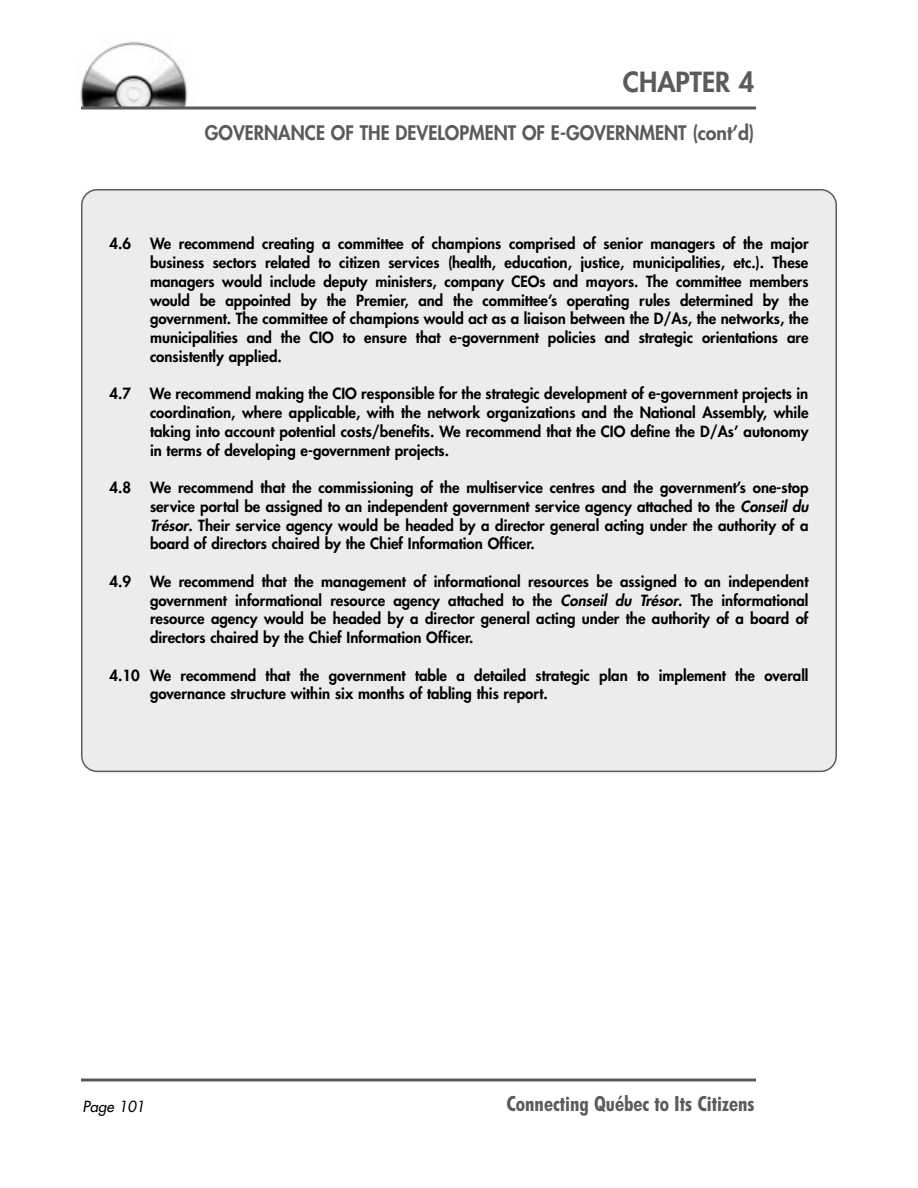
<style>
.page{position:relative;width:918px;height:1188px;background:#fff}
.page>*{position:absolute;margin:0;border:0;box-sizing:border-box;transform-origin:0 0}
.t1{font:800 27px "Futura";color:#5b5b5b}
.t2{font:700 condensed 21px "Futura BT";color:#5b5b5b}
.t3{font:800 19.5px "Futura";color:#5b5b5b;scale:.95 1}
.t4{font:800 15px/18.8px "Futura";color:#000;text-align:justify}
.t5{font:italic 15px "Futura";color:#000}
.s1{font-style:italic}
</style>
<div class="page">
<img style="left:80px;top:41px;width:107px;height:65px">
<svg style="left:81px;top:106px;width:675px;height:4px;background:#818181"></svg>
<svg style="left:81px;top:1078px;width:675px;height:4px;background:#838383"></svg>
<div style="left:82px;top:190px;width:754px;height:581px;background:#ececec;border-radius:15px"></div>
<h1 class="t1" style="left:623px;top:70px;width:133px">CHAPTER 4</h1>
<h3 class="t3" style="left:205px;top:124px;width:580px">GOVERNANCE OF THE DEVELOPMENT OF E-GOVERNMENT (cont’d)</h3>
<p class="t4" style="left:110px;top:235px;width:23px">4.6</p>
<p class="t4" style="left:150px;top:235px;width:660px">We recommend creating a committee of champions comprised of senior managers of the major business sectors related to citizen services (health, education, justice, municipalities, etc.). These managers would include deputy ministers, company CEOs and mayors. The committee members would be appointed by the Premier, and the committee’s operating rules determined by the government. The committee of champions would act as a liaison between the D/As, the networks, the municipalities and the CIO to ensure that e-government policies and strategic orientations are consistently applied.</p>
<p class="t4" style="left:110px;top:385px;width:23px">4.7</p>
<p class="t4" style="left:150px;top:385px;width:660px">We recommend making the CIO responsible for the strategic development of e-government projects in coordination, where applicable, with the network organizations and the National Assembly, while taking into account potential costs/benefits. We recommend that the CIO define the D/As’ autonomy in terms of developing e-government projects.</p>
<p class="t4" style="left:110px;top:479px;width:23px">4.8</p>
<p class="t4" style="left:150px;top:479px;width:660px">We recommend that the commissioning of the multiservice centres and the government’s one-stop service portal be assigned to an independent government service agency attached to the <span class="s1">Conseil du Trésor</span>. Their service agency would be headed by a director general acting under the authority of a board of directors chaired by the Chief Information Officer.</p>
<p class="t4" style="left:110px;top:573px;width:23px">4.9</p>
<p class="t4" style="left:150px;top:573px;width:660px">We recommend that the management of informational resources be assigned to an independent government informational resource agency attached to the <span class="s1">Conseil du Trésor</span>. The informational resource agency would be headed by a director general acting under the authority of a board of directors chaired by the Chief Information Officer.</p>
<p class="t4" style="left:150px;top:667px;width:660px;text-indent:-40px">4.10 We recommend that the government table a detailed strategic plan to implement the overall governance structure within six months of tabling this report.</p>
<p class="t5" style="left:82px;top:1099px;width:64px">Page 101</p>
<h2 class="t2" style="left:506px;top:1095px;width:250px">Connecting Québec to Its Citizens</h2>
</div>
